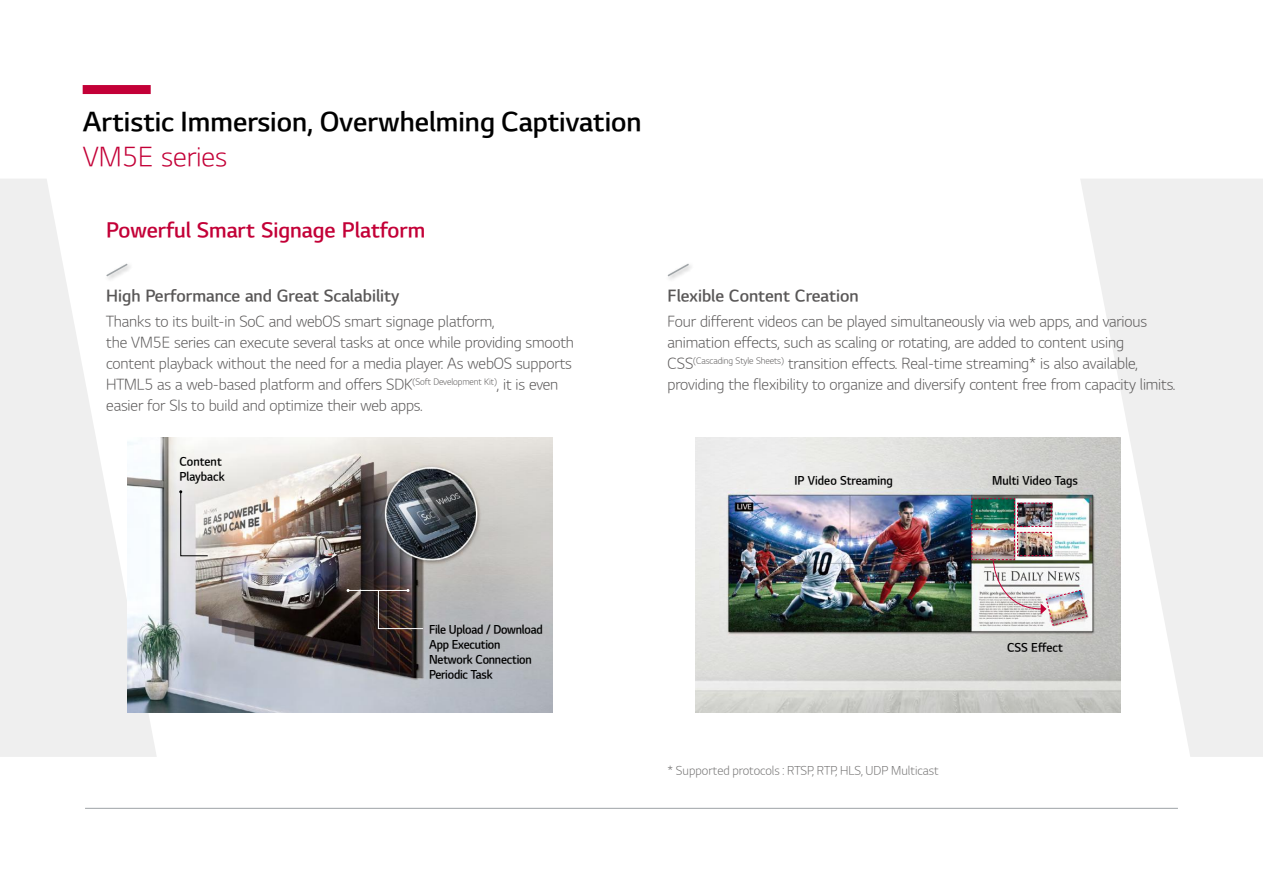
<style>
.page{position:relative;width:1263px;height:893px;background:#fff}
.page>*{position:absolute;margin:0;border:0;box-sizing:border-box;transform-origin:0 0}
.t1{font:27px "LG Sm Haotf TSB";color:#000}
.t2{font:27px "LG Sm Haotf TL";color:#c30037}
.t3{font:21px "LG Sm Haotf TSB";color:#c30037}
.t4{font:16.5px "LG Sm Haotf TSB";color:#595757}
.t5{font:15px/21px "LG Sm Haotf TL";letter-spacing:-.01em;color:#595757}
.t6{font:12px/15px "LG Sm Haotf TSB";letter-spacing:-.02em;color:#000;scale:.94 1}
.t7{font:12px/15px "LG Sm Haotf TSB";color:#000;scale:.95 1}
.t8{font:12px "LG Sm Haotf TL";color:#727171}
</style>
<div class="page">
<svg style="left:1080px;top:179px;width:183px;height:578px;fill:#efefef"></svg>
<div style="left:83px;top:85px;width:68px;height:9px;background:#c30037"></div>
<hr style="left:85px;top:808px;width:1093px;height:1px;background:#9ea3a6">
<svg style="left:0;top:179px;width:157px;height:578px;fill:#efefef"></svg>
<img style="left:695px;top:438px;width:425px;height:274px">
<img style="left:128px;top:438px;width:425px;height:274px">
<svg style="left:667px;top:263px;width:23px;height:15px"></svg>
<div style="left:104px;top:261px;width:30px;height:22px;background:#fff"></div>
<svg style="left:106px;top:263px;width:23px;height:15px"></svg>
<svg style="left:179px;top:490px;width:29px;height:66px;background:#d7d5d5"></svg>
<hr style="left:348px;top:590px;width:60px;height:1px;background:#fff">
<svg style="left:378px;top:589px;width:46px;height:40px;background:#4f4240"></svg>
<img style="left:971px;top:498px;width:117px;height:128px">
<h1 class="t1" style="left:83px;top:108px;width:560px">Artistic Immersion, Overwhelming Captivation</h1>
<h1 class="t2" style="left:83px;top:143px;width:146px">VM5E series</h1>
<h2 class="t3" style="left:106px;top:220px;width:321px">Powerful Smart Signage Platform</h2>
<p class="t4" style="left:106px;top:288px;width:295px">High Performance and Great Scalability</p>
<p class="t5" style="left:106px;top:312px;width:469px">Thanks to its built-in SoC and webOS smart signage platform,<br>the VM5E series can execute several tasks at once while providing smooth content playback without the need for a media player. As webOS supports HTML5 as a web-based platform and offers SDK<sup>(Soft</sup> <sup>Development</sup> <sup>Kit)</sup>, it is even easier for SIs to build and optimize their web apps.</p>
<p class="t7" style="left:179px;top:454px;width:49px">Content<br>Playback</p>
<p class="t4" style="left:668px;top:288px;width:193px">Flexible Content Creation</p>
<p class="t5" style="left:668px;top:311px;width:509px">Four different videos can be played simultaneously via web apps, and various animation effects, such as scaling or rotating, are added to content using CSS<sup>(Cascading</sup> <sup>Style</sup> <sup>Sheets)</sup> transition effects. Real-time streaming* is also available, providing the flexibility to organize and diversify content free from capacity limits.</p>
<p class="t7" style="left:794px;top:474px;width:105px">IP Video Streaming</p>
<p class="t7" style="left:992px;top:474px;width:91px">Multi Video Tags</p>
<p class="t6" style="left:429px;top:622px;width:122px">File Upload / Download<br>App Execution<br>Network Connection<br>Periodic Task</p>
<p class="t8" style="left:668px;top:765px;width:273px">* Supported protocols : RTSP, RTP, HLS, UDP Multicast</p>
<p class="t7" style="left:1007px;top:640px;width:60px">CSS Effect</p>
</div>
